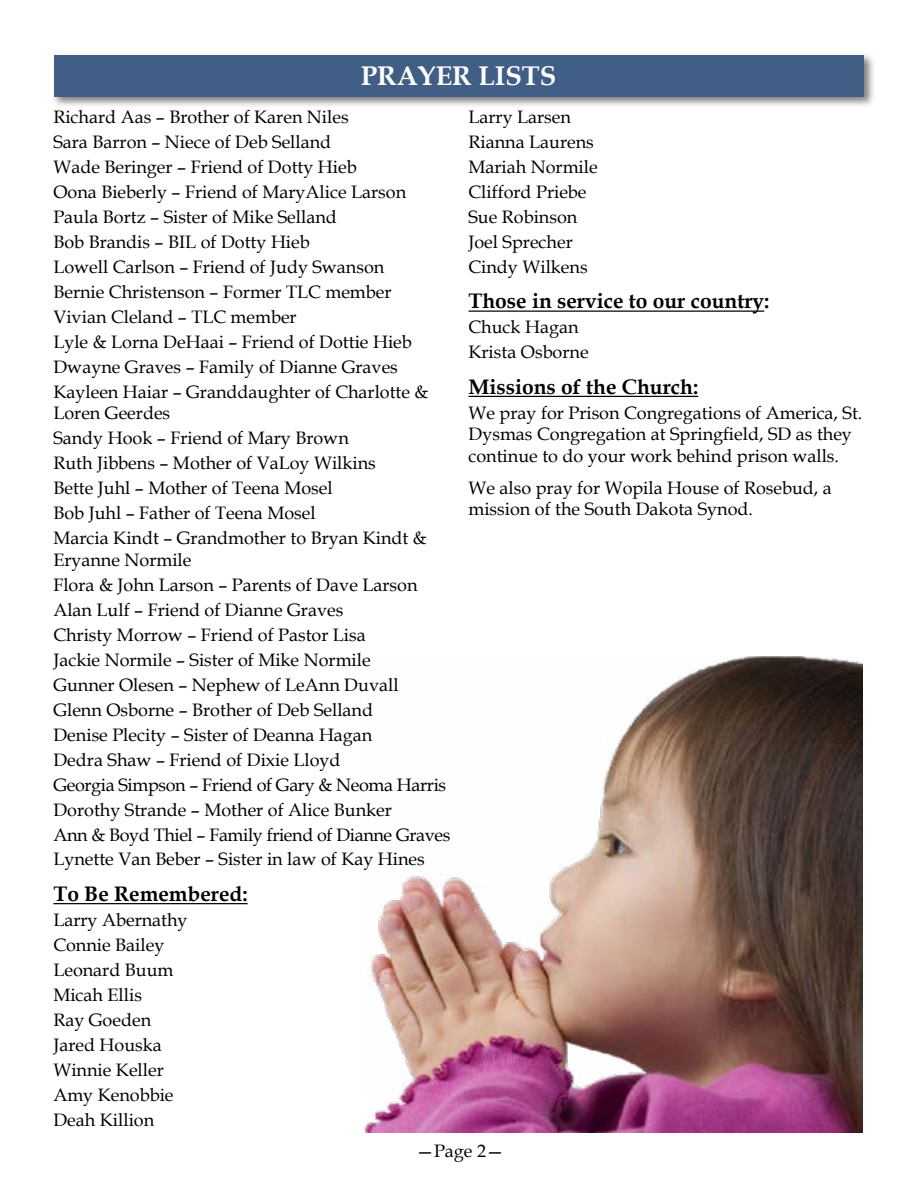
<style>
.page{position:relative;width:918px;height:1188px;background:#fff}
.page>*{position:absolute;margin:0;border:0;box-sizing:border-box;transform-origin:0 0}
.t1{font:700 27px "Book Antiqua";color:#fff}
.t2{font:700 21px "Book Antiqua";color:#000}
.t3{font:18px/24.9px "Book Antiqua";color:#000}
</style>
<div class="page">
<div style="left:51px;top:52px;width:824px;height:56px;background:#000;opacity:.5"></div>
<div style="left:54px;top:55px;width:810px;height:42px;background:#415e87"></div>
<img style="left:365px;top:657px;width:498px;height:476px">
<hr style="left:53px;top:903px;width:195px;height:1px;background:#000">
<hr style="left:468px;top:311px;width:296px;height:1px;background:#000">
<hr style="left:468px;top:396px;width:230px;height:1px;background:#000">
<h1 class="t1" style="left:361px;top:58px;width:197px">PRAYER LISTS</h1>
<p class="t3" style="left:53px;top:104px;width:377px">Richard Aas – Brother of Karen Niles<br>Sara Barron – Niece of Deb Selland<br>Wade Beringer – Friend of Dotty Hieb<br>Oona Bieberly – Friend of MaryAlice Larson Paula Bortz – Sister of Mike Selland<br>Bob Brandis – BIL of Dotty Hieb<br>Lowell Carlson – Friend of Judy Swanson Bernie Christenson – Former TLC member Vivian Cleland – TLC member<br>Lyle &amp; Lorna DeHaai – Friend of Dottie Hieb Dwayne Graves – Family of Dianne Graves Kayleen Haiar – Granddaughter of Charlotte &amp;</p>
<p class="t3" style="left:53px;top:400px;width:375px">Loren Geerdes<br>Sandy Hook – Friend of Mary Brown<br>Ruth Jibbens – Mother of VaLoy Wilkins<br>Bette Juhl – Mother of Teena Mosel<br>Bob Juhl – Father of Teena Mosel<br>Marcia Kindt – Grandmother to Bryan Kindt &amp;</p>
<p class="t3" style="left:53px;top:547px;width:399px">Eryanne Normile<br>Flora &amp; John Larson – Parents of Dave Larson Alan Lulf – Friend of Dianne Graves<br>Christy Morrow – Friend of Pastor Lisa<br>Jackie Normile – Sister of Mike Normile<br>Gunner Olesen – Nephew of LeAnn Duvall Glenn Osborne – Brother of Deb Selland<br>Denise Plecity – Sister of Deanna Hagan<br>Dedra Shaw – Friend of Dixie Lloyd<br>Georgia Simpson – Friend of Gary &amp; Neoma Harris Dorothy Strande – Mother of Alice Bunker<br>Ann &amp; Boyd Thiel – Family friend of Dianne Graves Lynette Van Beber – Sister in law of Kay Hines</p>
<p class="t2" style="left:53px;top:879px;width:196px">To Be Remembered:</p>
<p class="t3" style="left:53px;top:907px;width:136px">Larry Abernathy<br>Connie Bailey<br>Leonard Buum<br>Micah Ellis<br>Ray Goeden<br>Jared Houska<br>Winnie Keller<br>Amy Kenobbie<br>Deah Killion</p>
<p class="t3" style="left:468px;top:104px;width:131px">Larry Larsen<br>Rianna Laurens<br>Mariah Normile<br>Clifford Priebe<br>Sue Robinson<br>Joel Sprecher<br>Cindy Wilkens</p>
<p class="t2" style="left:468px;top:287px;width:302px">Those in service to our country:</p>
<p class="t3" style="left:468px;top:314px;width:122px">Chuck Hagan<br>Krista Osborne</p>
<p class="t2" style="left:468px;top:372px;width:231px">Missions of the Church:</p>
<p class="t3" style="left:468px;top:401px;width:396px;line-height:21.6px">We pray for Prison Congregations of America, St.<br>Dysmas Congregation at Springfield, SD as they continue to do your work behind prison walls.</p>
<p class="t3" style="left:468px;top:476px;width:365px;line-height:21.6px">We also pray for Wopila House of Rosebud, a mission of the South Dakota Synod.</p>
<p class="t3" style="left:416px;top:1138px;width:90px">—Page 2—</p>
</div>
